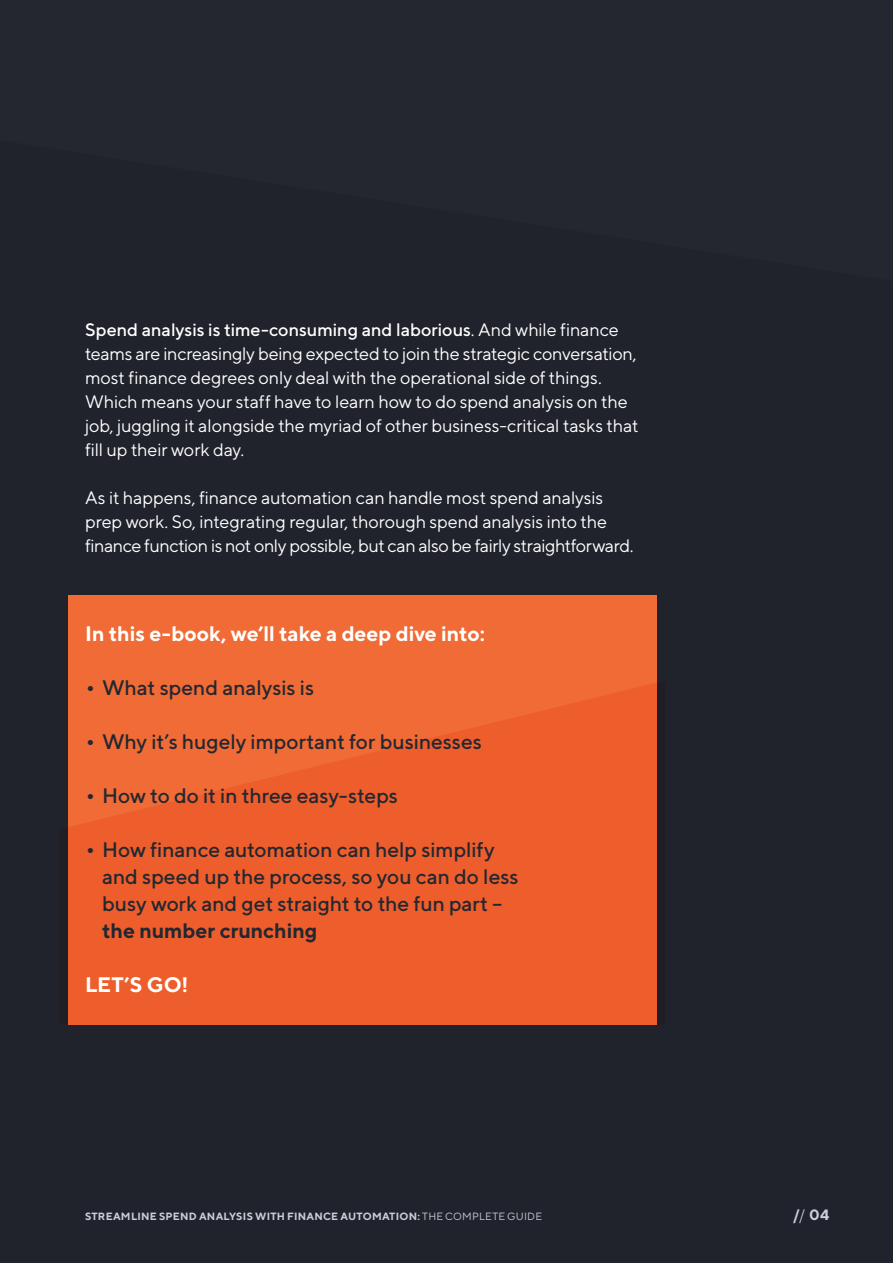
<style>
.page{position:relative;width:893px;height:1263px;background:#242730}
.page>*{position:absolute;margin:0;border:0;box-sizing:border-box;transform-origin:0 0}
.t1{font:500 21px/27px "TT Norms";letter-spacing:-.005em;color:#242730}
.t2{font:700 21px "TT Norms";letter-spacing:-.005em;color:#fff}
.t3{font:700 21px "TT Norms";letter-spacing:-.005em;color:#242730}
.t4{font:18px/24px "TT Norms";letter-spacing:-.01em;color:#fff}
.t5{font:18px "TT Norms";letter-spacing:-.03em;color:#fff}
.t6{font:700 15px "TT Norms";color:#c7cfd9}
.t7{font:700 10.5px "TT Norms";letter-spacing:.025em;color:#c7cfd9}
.s1{font-weight:500}
.s2{font-weight:400;font-size:27px}
.s3{font-weight:400}
</style>
<div class="page">
<div style="left:68px;top:595px;width:589px;height:430px;background:#f06b35"></div>
<svg style="left:60px;top:681px;width:605px;height:344px;fill:#ed5e2c"></svg>
<p class="t4" style="left:85px;top:317px;width:555px"><span class="s1">Spend analysis is time-consuming and laborious</span>. And while finance teams are increasingly being expected to join the strategic conversation, most finance degrees only deal with the operational side of things.<br>Which means your staff have to learn how to do spend analysis on the job, juggling it alongside the myriad of other business-critical tasks that fill up their work day.</p>
<p class="t4" style="left:85px;top:485px;width:524px">As it happens, finance automation can handle most spend analysis prep work. So, integrating regular, thorough spend analysis into the</p>
<p class="t5" style="left:85px;top:535px;width:550px">finance function is not only possible, but can also be fairly straightforward.</p>
<p class="t2" style="left:85px;top:620px;width:401px">In this e-book, we’ll take a deep dive into:</p>
<p class="t1" style="left:85px;top:674px;width:231px"><span class="s2">•</span> What spend analysis is</p>
<p class="t1" style="left:85px;top:728px;width:398px"><span class="s2">•</span> Why it’s hugely important for businesses</p>
<p class="t1" style="left:85px;top:782px;width:315px"><span class="s2">•</span> How to do it in three easy-steps</p>
<p class="t1" style="left:102px;top:836px;width:418px;text-indent:-17px"><span class="s2">•</span> How finance automation can help simplify and speed up the process, so you can do less busy work and get straight to the fun part –</p>
<p class="t3" style="left:102px;top:917px;width:217px">the number crunching</p>
<p class="t2" style="left:85px;top:971px;width:105px">LET’S GO!</p>
<p class="t7" style="left:85px;top:1210px;width:459px">STREAMLINE SPEND ANALYSIS WITH FINANCE AUTOMATION: <span class="s3">THE COMPLETE GUIDE</span></p>
<p class="t6" style="left:793px;top:1206px;width:38px">/<span class="s3">/</span> 04</p>
</div>
